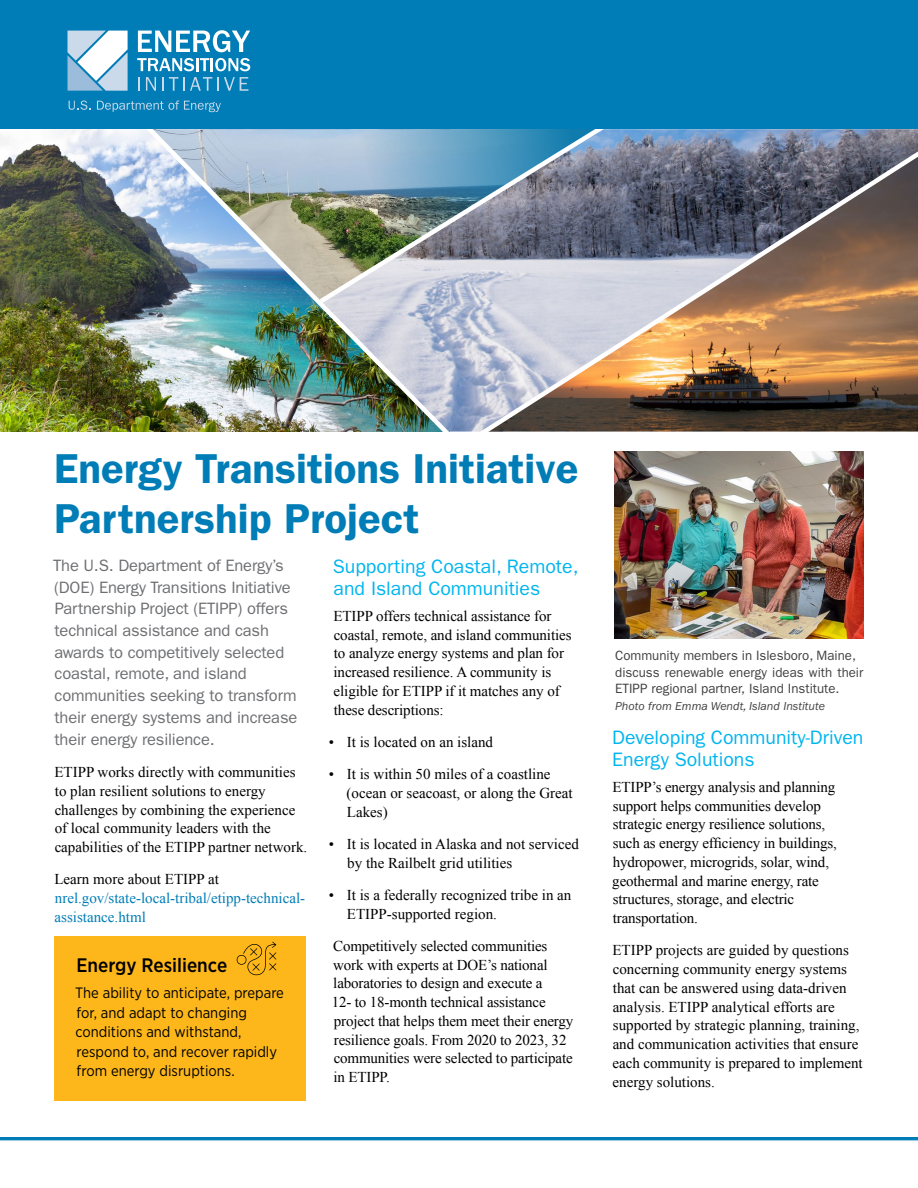
<style>
.page{position:relative;width:918px;height:1188px;background:#fff}
.page>*{position:absolute;margin:0;border:0;box-sizing:border-box;transform-origin:0 0}
.t1{font:600 42px/49.5px "ITC Franklin Gothic Std";color:#007db6}
.t2{font:19.5px/22.5px "ITC Franklin Gothic Std";color:#00b5ef}
.t3{font:500 19.5px "Gotham Narrow";color:#000}
.t4{font:16.5px/21.8px "ITC Franklin Gothic Std";letter-spacing:-.01em;color:#6d6e71}
.t5{font:15px/18.8px "Times New Roman";letter-spacing:-.005em;color:#000}
.t6{font:15px "Gotham Narrow";color:#000}
.t7{font:15px/18.8px "Times New Roman";color:#007db6}
.t8{font:13.5px/16.5px "ITC Franklin Gothic Std";color:#414042}
.t9{font:italic 12px "ITC Franklin Gothic Std";color:#414042}
</style>
<div class="page">
<div style="left:0;top:0;width:918px;height:129px;background:#007db6"></div>
<hr style="left:0;top:1137px;width:918px;height:3px;background:#007db6">
<svg style="left:138px;top:30px;width:112px;height:22px"></svg>
<svg style="left:137px;top:58px;width:113px;height:13px"></svg>
<svg style="left:138px;top:77px;width:2px;height:14px"></svg>
<svg style="left:146px;top:77px;width:10px;height:14px"></svg>
<svg style="left:162px;top:77px;width:86px;height:14px"></svg>
<svg style="left:68px;top:31px;width:60px;height:60px"></svg>
<svg style="left:69px;top:101px;width:22px;height:9px"></svg>
<svg style="left:97px;top:101px;width:124px;height:11px"></svg>
<div style="left:54px;top:936px;width:252px;height:165px;background:#fdb71a"></div>
<img style="left:0;top:129px;width:96px;height:303px">
<svg style="left:508px;top:129px;width:153px;height:13px"></svg>
<img style="left:508px;top:142px;width:410px;height:290px">
<img style="left:96px;top:129px;width:412px;height:303px">
<svg style="left:236px;top:942px;width:41px;height:34px"></svg>
<img style="left:614px;top:451px;width:250px;height:188px">
<h1 class="t1" style="left:54px;top:444px;width:526px">Energy Transitions Initiative<br>Partnership Project</h1>
<p class="t4" style="left:53px;top:554px;width:246px">The U.S. Department of Energy’s (DOE) Energy Transitions Initiative<br>Partnership Project (ETIPP) offers technical assistance and cash awards to competitively selected coastal, remote, and island communities seeking to transform their energy systems and increase their energy resilience.</p>
<p class="t5" style="left:54px;top:762px;width:254px">ETIPP works directly with communities to plan resilient solutions to energy challenges by combining the experience of local community leaders with the capabilities of the ETIPP partner network.</p>
<p class="t5" style="left:54px;top:870px;width:166px">Learn more about ETIPP at</p>
<p class="t7" style="left:55px;top:888px;width:252px">nrel.gov/state-local-tribal/etipp-technical&shy;assistance.html</p>
<p class="t3" style="left:77px;top:953px;width:152px">Energy Resilience</p>
<p class="t6" style="left:75px;top:984px;width:210px">The ability to anticipate, prepare</p>
<p class="t6" style="left:77px;top:1003px;width:172px">for, and adapt to changing</p>
<p class="t6" style="left:76px;top:1023px;width:167px">conditions and withstand,</p>
<p class="t6" style="left:76px;top:1042px;width:202px">respond to, and recover rapidly</p>
<p class="t6" style="left:77px;top:1062px;width:160px">from energy disruptions.</p>
<p class="t2" style="left:333px;top:555px;width:247px">Supporting Coastal, Remote, and Island Communities</p>
<p class="t5" style="left:333px;top:606px;width:240px">ETIPP offers technical assistance for coastal, remote, and island communities to analyze energy systems and plan for increased resilience. A community is eligible for ETIPP if it matches any of these descriptions:</p>
<p class="t5" style="left:329px;top:732px;width:166px">• It is located on an island</p>
<p class="t5" style="left:347px;top:764px;width:228px;text-indent:-18px">• It is within 50 miles of a coastline (ocean or seacoast, or along the Great<br>Lakes)</p>
<p class="t5" style="left:347px;top:834px;width:233px;text-indent:-19px">• It is located in Alaska and not serviced by the Railbelt grid utilities</p>
<p class="t5" style="left:347px;top:885px;width:226px;text-indent:-18px">• It is a federally recognized tribe in an<br>ETIPP-supported region.</p>
<p class="t5" style="left:332px;top:936px;width:217px">Competitively selected communities work with experts at DOE’s national laboratories to design and execute a 12- to 18-month technical assistance</p>
<p class="t5" style="left:334px;top:1011px;width:241px">project that helps them meet their energy</p>
<p class="t5" style="left:334px;top:1030px;width:234px">resilience goals. From 2020 to 2023, 32</p>
<p class="t5" style="left:334px;top:1049px;width:241px">communities were selected to participate</p>
<p class="t5" style="left:334px;top:1067px;width:58px">in ETIPP.</p>
<p class="t8" style="left:615px;top:648px;width:250px">Community members in Islesboro, Maine, discuss renewable energy ideas with their<br>ETIPP regional partner, Island Institute.</p>
<p class="t9" style="left:615px;top:699px;width:211px">Photo from Emma Wendt, Island Institute</p>
<p class="t2" style="left:612px;top:726px;width:253px">Developing Community-Driven<br>Energy Solutions</p>
<p class="t5" style="left:612px;top:777px;width:226px">ETIPP’s energy analysis and planning support helps communities develop strategic energy resilience solutions, such as energy efficiency in buildings, hydropower, microgrids, solar, wind, geothermal and marine energy, rate structures, storage, and electric transportation.</p>
<p class="t5" style="left:612px;top:941px;width:252px">ETIPP projects are guided by questions concerning community energy systems that can be answered using data-driven analysis. ETIPP analytical efforts are supported by strategic planning, training, and communication activities that ensure each community is prepared to implement energy solutions.</p>
</div>
